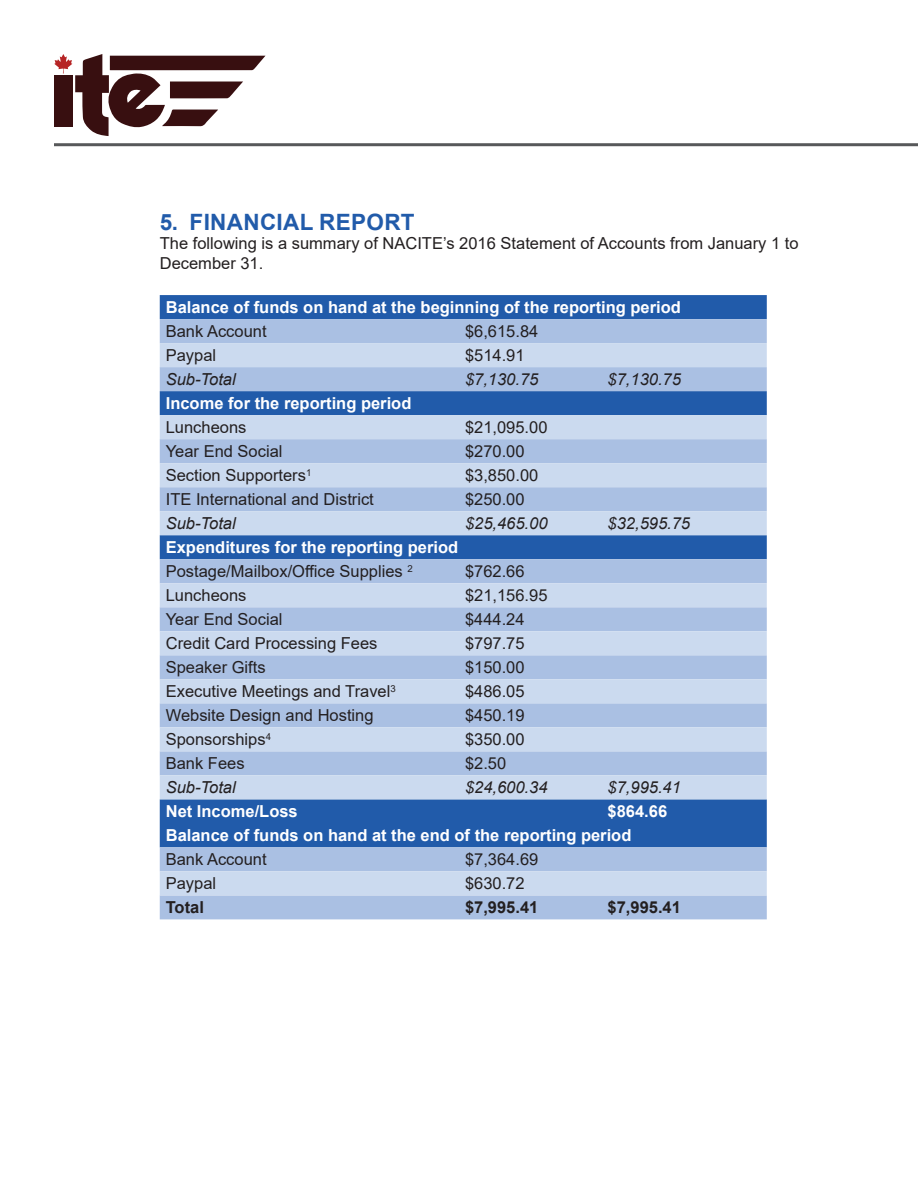
<style>
.page{position:relative;width:918px;height:1188px;background:#fff}
.page>*{position:absolute;margin:0;border:0;box-sizing:border-box;transform-origin:0 0}
.t1{font:700 22.5px "Arial";letter-spacing:.015em;color:#215baa}
.t2{font:16.5px/19.8px "Arial";color:#231f20}
.t3{font:700 16.5px/24px "Arial";color:#fff}
.t4{font:italic 16.5px "Arial";color:#231f20}
.t5{font:700 16.5px "Arial";color:#231f20}
.s1{font-weight:400;color:#231f20}
</style>
<div class="page">
<svg style="left:54px;top:54px;width:212px;height:82px"></svg>
<hr style="left:54px;top:143px;width:864px;height:3px;background:#57585a">
<div style="left:160px;top:295px;width:607px;height:24px;background:#215baa"></div>
<div style="left:160px;top:319px;width:607px;height:600px;background:#aac0e3"></div>
<svg style="left:160px;top:343px;width:607px;height:96px;background:#98b4da"></svg>
<svg style="left:160px;top:463px;width:607px;height:432px;background:#a2bbdf"></svg>
<h1 class="t1" style="left:160px;top:206px;width:256px">5. FINANCIAL REPORT</h1>
<p class="t2" style="left:160px;top:234px;width:640px">The following is a summary of NACITE’s 2016 Statement of Accounts from January 1 to<br>December 31.</p>
<p class="t3" style="left:166px;top:295px;width:517px">Balance of funds on hand at the beginning of the reporting period</p>
<p class="t2" style="left:166px;top:321px;width:102px">Bank Account</p>
<p class="t2" style="left:465px;top:321px;width:75px">$6,615.84</p>
<p class="t2" style="left:166px;top:345px;width:52px">Paypal</p>
<p class="t2" style="left:465px;top:345px;width:61px">$514.91</p>
<p class="t4" style="left:166px;top:369px;width:72px">Sub-Total</p>
<p class="t4" style="left:465px;top:369px;width:75px">$7,130.75</p>
<p class="t4" style="left:608px;top:369px;width:75px">$7,130.75</p>
<p class="t3" style="left:166px;top:392px;width:247px">Income for the reporting period</p>
<p class="t2" style="left:166px;top:417px;width:82px">Luncheons</p>
<p class="t2" style="left:465px;top:417px;width:84px">$21,095.00</p>
<p class="t2" style="left:166px;top:441px;width:118px">Year End Social</p>
<p class="t2" style="left:465px;top:441px;width:61px">$270.00</p>
<p class="t2" style="left:166px;top:465px;width:147px">Section Supporters<sup>1</sup></p>
<p class="t2" style="left:465px;top:465px;width:75px">$3,850.00</p>
<p class="t2" style="left:166px;top:489px;width:210px">ITE International and District</p>
<p class="t2" style="left:465px;top:489px;width:61px">$250.00</p>
<p class="t4" style="left:166px;top:513px;width:72px">Sub-Total</p>
<p class="t4" style="left:465px;top:513px;width:84px">$25,465.00</p>
<p class="t4" style="left:608px;top:513px;width:84px">$32,595.75</p>
<p class="t3" style="left:166px;top:536px;width:294px">Expenditures for the reporting period<br><span class="s1">Postage/Mailbox/Office Supplies</span> <sup>2</sup></p>
<p class="t2" style="left:465px;top:561px;width:61px">$762.66</p>
<p class="t2" style="left:166px;top:585px;width:82px">Luncheons</p>
<p class="t2" style="left:465px;top:585px;width:84px">$21,156.95</p>
<p class="t2" style="left:166px;top:609px;width:118px">Year End Social</p>
<p class="t2" style="left:465px;top:609px;width:61px">$444.24</p>
<p class="t2" style="left:166px;top:633px;width:213px">Credit Card Processing Fees</p>
<p class="t2" style="left:465px;top:633px;width:61px">$797.75</p>
<p class="t2" style="left:166px;top:657px;width:101px">Speaker Gifts</p>
<p class="t2" style="left:465px;top:657px;width:61px">$150.00</p>
<p class="t2" style="left:166px;top:681px;width:232px">Executive Meetings and Travel<sup>3</sup></p>
<p class="t2" style="left:465px;top:681px;width:61px">$486.05</p>
<p class="t2" style="left:166px;top:706px;width:209px">Website Design and Hosting</p>
<p class="t2" style="left:465px;top:706px;width:61px">$450.19</p>
<p class="t2" style="left:166px;top:730px;width:107px">Sponsorships<sup>4</sup></p>
<p class="t2" style="left:465px;top:730px;width:61px">$350.00</p>
<p class="t2" style="left:166px;top:754px;width:80px">Bank Fees</p>
<p class="t2" style="left:465px;top:754px;width:43px">$2.50</p>
<p class="t4" style="left:166px;top:777px;width:72px">Sub-Total</p>
<p class="t4" style="left:465px;top:777px;width:84px">$24,600.34</p>
<p class="t4" style="left:608px;top:777px;width:75px">$7,995.41</p>
<p class="t3" style="left:166px;top:800px;width:134px">Net Income/Loss</p>
<p class="t3" style="left:166px;top:800px;width:503px;text-indent:442px">$864.66<br>Balance of funds on hand at the end of the reporting period</p>
<p class="t2" style="left:166px;top:850px;width:102px">Bank Account</p>
<p class="t2" style="left:465px;top:850px;width:75px">$7,364.69</p>
<p class="t2" style="left:166px;top:874px;width:52px">Paypal</p>
<p class="t2" style="left:465px;top:874px;width:61px">$630.72</p>
<p class="t5" style="left:166px;top:896px;width:40px">Total</p>
<p class="t5" style="left:465px;top:896px;width:75px">$7,995.41</p>
<p class="t5" style="left:608px;top:896px;width:75px">$7,995.41</p>
</div>
